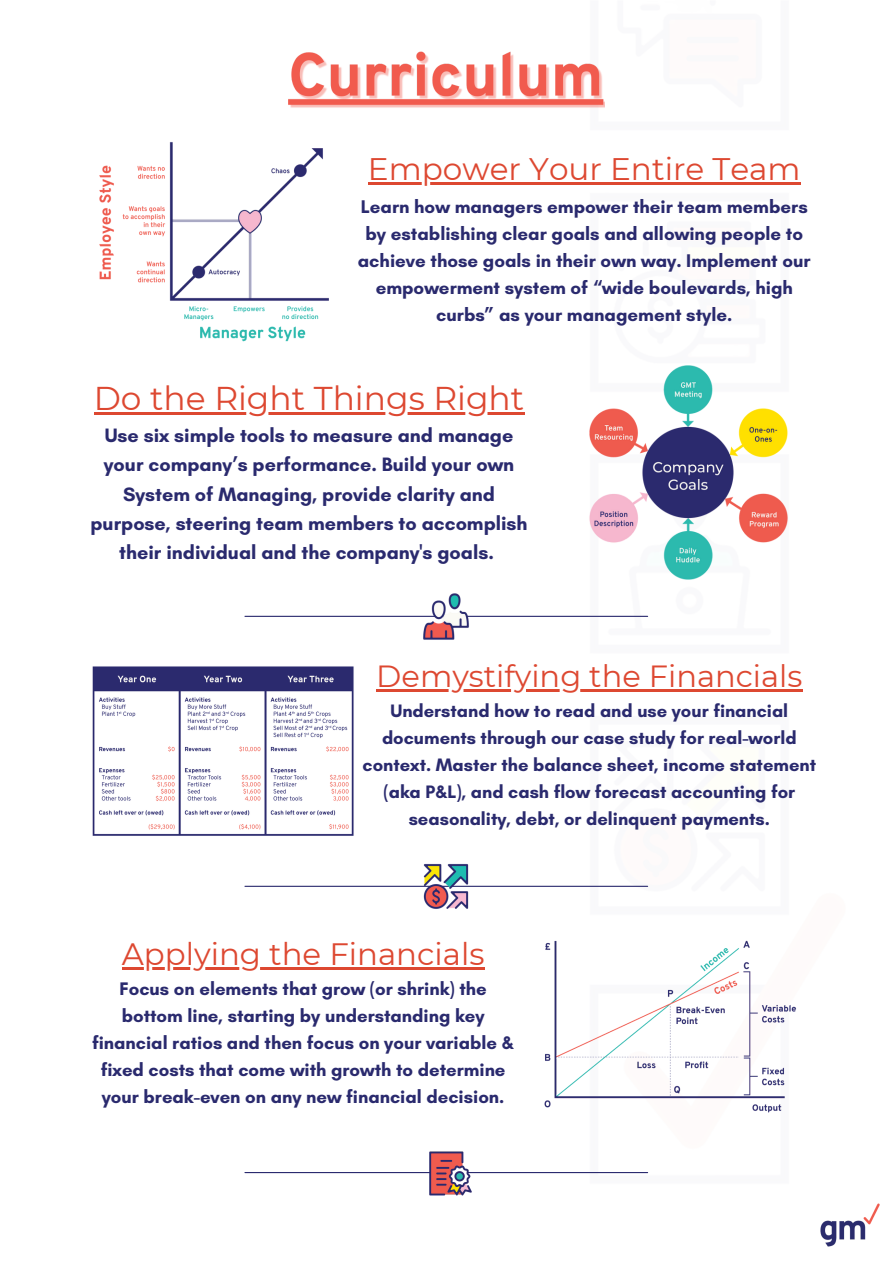
<style>
.page{position:relative;width:893px;height:1264px;background:#fff}
.page>*{position:absolute;margin:0;border:0;box-sizing:border-box;transform-origin:0 0}
.t1{font:32.85px "Montserrat";color:#dd4831}
.t2{font:31.2px "Montserrat";color:#dd4831}
.t3{font:30.9px "Montserrat";color:#dd4831}
.t4{font:30.6px "Montserrat";color:#dd4831}
.t5{font:700 19.8px/29.2px "Glacial Indifference";color:#2a2a6e;text-align:center}
.t6{font:700 18.6px/27px "Glacial Indifference";color:#2a2a6e;text-align:center}
.t7{font:700 18.45px/27px "Glacial Indifference";color:#2a2a6e;text-align:center}
.t8{font:700 18.3px/27px "Glacial Indifference";color:#2a2a6e;text-align:center}
</style>
<div class="page">
<img style="left:99px;top:142px;width:230px;height:200px">
<img style="left:589px;top:365px;width:199px;height:215px">
<img style="left:544px;top:940px;width:252px;height:173px">
<hr style="left:245px;top:615px;width:402px;height:2px;background:#2a2a6e">
<img style="left:411px;top:593px;width:70px;height:47px">
<hr style="left:245px;top:1171px;width:402px;height:2px;background:#2a2a6e">
<img style="left:420px;top:1151px;width:60px;height:45px">
<hr style="left:245px;top:885px;width:402px;height:1px;background:#2a2a6e">
<img style="left:411px;top:864px;width:70px;height:45px">
<img style="left:92px;top:666px;width:262px;height:170px">
<hr style="left:94px;top:412px;width:430px;height:2px;background:#dd4831">
<hr style="left:376px;top:689px;width:426px;height:2px;background:#dd4831">
<hr style="left:368px;top:182px;width:432px;height:2px;background:#dd4831">
<hr style="left:122px;top:966px;width:199px;height:3px;background:#dd4831">
<hr style="left:321px;top:966px;width:163px;height:3px;background:#dd4831">
<img style="left:820px;top:1203px;width:60px;height:44px">
<img style="left:288px;top:51px;width:316px;height:57px">
<p class="t2" style="left:368px;top:149px;width:434px">Empower Your Entire Team</p>
<p class="t6" style="left:358px;top:193px;width:454px">Learn how managers empower their team members by establishing clear goals and allowing people to achieve those goals in their own way. Implement our empowerment system of “wide boulevards, high curbs” as your management style.</p>
<p class="t1" style="left:94px;top:378px;width:432px">Do the Right Things Right</p>
<p class="t5" style="left:90px;top:420px;width:438px">Use six simple tools to measure and manage your company’s performance. Build your own System of Managing, provide clarity and purpose, steering team members to accomplish their individual and the company's goals.</p>
<p class="t4" style="left:376px;top:657px;width:427px">Demystifying the Financials</p>
<p class="t8" style="left:362px;top:697px;width:455px">Understand how to read and use your financial documents through our case study for real-world context. Master the balance sheet, income statement (aka P&amp;L), and cash flow forecast accounting for seasonality, debt, or delinquent payments.</p>
<p class="t3" style="left:122px;top:934px;width:364px">Applying the Financials</p>
<p class="t7" style="left:92px;top:975px;width:423px">Focus on elements that grow (or shrink) the bottom line, starting by understanding key financial ratios and then focus on your variable &amp; fixed costs that come with growth to determine your break-even on any new financial decision.</p>
</div>
